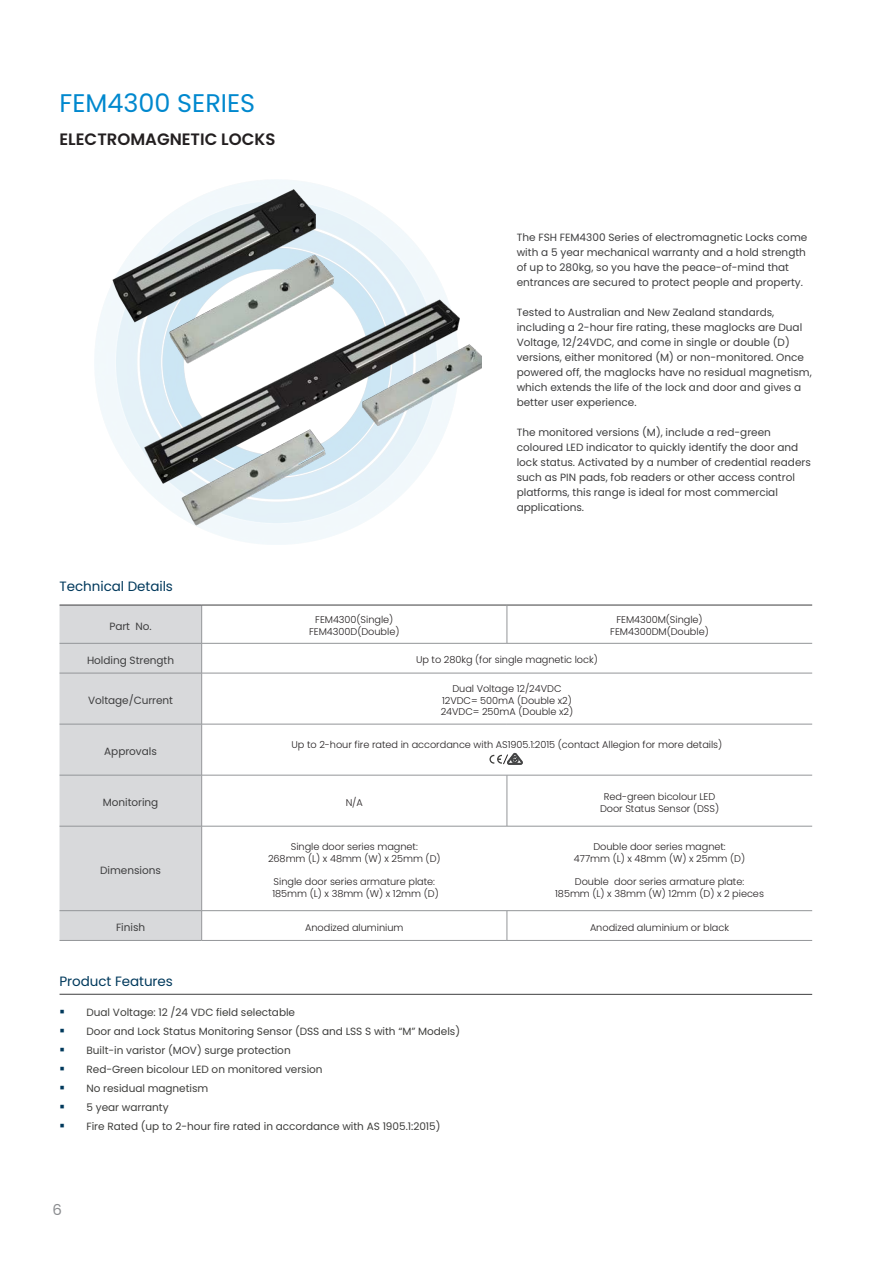
<style>
.page{position:relative;width:893px;height:1263px;background:#fff}
.page>*{position:absolute;margin:0;border:0;box-sizing:border-box;transform-origin:0 0}
.t1{font:25.5px "Poppins";color:#0088ce}
.t2{font:600 16.5px "Poppins";color:#231f20}
.t3{font:15px "Poppins";color:#8b8d90}
.t4{font:13.5px "Poppins";letter-spacing:-.005em;color:#00395c}
.t5{font:10.5px/15px "Poppins";color:#3e3e3f}
.t6{font:10.5px "Poppins";letter-spacing:-.005em;color:#3e3e3c}
.t7{font:300 9.75px/11.7px "Poppins";letter-spacing:-.005em;color:#231f20;text-align:center}
.s1{color:#00395c}
</style>
<div class="page">
<hr style="left:60px;top:994px;width:752px;height:1px;background:#3e3e3f">
<div style="left:60px;top:606px;width:141px;height:334px;background:#d8d9db"></div>
<svg style="left:202px;top:674px;width:610px;height:266px"></svg>
<svg style="left:202px;top:725px;width:610px;height:185px"></svg>
<hr style="left:60px;top:643px;width:142px;height:1px;background:#939598">
<hr style="left:202px;top:643px;width:305px;height:1px;background:#939598">
<hr style="left:507px;top:643px;width:305px;height:1px;background:#939598">
<hr style="left:60px;top:673px;width:142px;height:1px;background:#939598">
<hr style="left:202px;top:673px;width:305px;height:1px;background:#939598">
<hr style="left:507px;top:673px;width:305px;height:1px;background:#939598">
<hr style="left:60px;top:724px;width:142px;height:1px;background:#939598">
<hr style="left:202px;top:724px;width:305px;height:1px;background:#939598">
<hr style="left:507px;top:724px;width:305px;height:1px;background:#939598">
<hr style="left:60px;top:775px;width:142px;height:1px;background:#939598">
<hr style="left:507px;top:775px;width:305px;height:1px;background:#939598">
<hr style="left:60px;top:826px;width:142px;height:1px;background:#939598">
<hr style="left:202px;top:826px;width:305px;height:1px;background:#939598">
<hr style="left:507px;top:826px;width:305px;height:1px;background:#939598">
<hr style="left:201px;top:605px;width:1px;height:38px;background:#939598">
<hr style="left:201px;top:643px;width:1px;height:30px;background:#939598">
<hr style="left:201px;top:673px;width:1px;height:51px;background:#939598">
<hr style="left:201px;top:724px;width:1px;height:51px;background:#939598">
<hr style="left:201px;top:775px;width:1px;height:51px;background:#939598">
<hr style="left:201px;top:826px;width:1px;height:84px;background:#939598">
<hr style="left:60px;top:910px;width:142px;height:1px;background:#939598">
<hr style="left:202px;top:910px;width:305px;height:1px;background:#939598">
<svg style="left:201px;top:911px;width:1px;height:29px"></svg>
<hr style="left:507px;top:910px;width:305px;height:1px;background:#939598">
<hr style="left:60px;top:940px;width:142px;height:1px;background:#939598">
<hr style="left:202px;top:940px;width:305px;height:1px;background:#939598">
<hr style="left:507px;top:940px;width:305px;height:1px;background:#939598">
<hr style="left:60px;top:605px;width:142px;height:1px;background:#3e3e3f">
<hr style="left:202px;top:605px;width:305px;height:1px;background:#3e3e3f">
<hr style="left:507px;top:605px;width:305px;height:1px;background:#3e3e3f">
<hr style="left:202px;top:775px;width:305px;height:1px;background:#939598">
<hr style="left:507px;top:775px;width:1px;height:51px;background:#939598">
<svg style="left:507px;top:911px;width:1px;height:29px"></svg>
<hr style="left:507px;top:605px;width:1px;height:38px;background:#939598">
<svg style="left:489px;top:753px;width:33px;height:12px"></svg>
<img style="left:103px;top:180px;width:338px;height:364px">
<img style="left:131px;top:284px;width:350px;height:256px">
<img style="left:94px;top:189px;width:271px;height:229px">
<h1 class="t1" style="left:60px;top:88px;width:197px">FEM4300 SERIES</h1>
<h2 class="t2" style="left:60px;top:130px;width:217px">ELECTROMAGNETIC LOCKS</h2>
<p class="t4" style="left:60px;top:578px;width:115px">Technical Details</p>
<p class="t5" style="left:517px;top:230px;width:292px">The FSH FEM4300 Series of electromagnetic Locks come with a 5 year mechanical warranty and a hold strength of up to 280kg, so you have the peace-of-mind that entrances are secured to protect people and property.</p>
<p class="t5" style="left:517px;top:305px;width:297px">Tested to Australian and New Zealand standards, including a 2-hour fire rating, these maglocks are Dual Voltage, 12/24VDC, and come in single or double (D) versions, either monitored (M) or non-monitored. Once powered off, the maglocks have no residual magnetism, which extends the life of the lock and door and gives a better user experience.</p>
<p class="t5" style="left:517px;top:425px;width:296px">The monitored versions (M), include a red-green coloured LED indicator to quickly identify the door and lock status. Activated by a number of credential readers such as PIN pads, fob readers or other access control platforms, this range is ideal for most commercial applications.</p>
<p class="t5" style="left:109px;top:618px;width:44px">Part No.</p>
<p class="t7" style="left:309px;top:614px;width:92px">FEM4300(Single)<br>FEM4300D(Double)</p>
<p class="t7" style="left:610px;top:614px;width:100px">FEM4300M(Single)<br>FEM4300DM(Double)</p>
<p class="t5" style="left:87px;top:653px;width:89px">Holding Strength</p>
<p class="t7" style="left:416px;top:654px;width:183px">Up to 280kg (for single magnetic lock)</p>
<p class="t5" style="left:88px;top:693px;width:87px">Voltage/Current</p>
<p class="t7" style="left:441px;top:683px;width:134px">Dual Voltage 12/24VDC<br>12VDC= 500mA (Double x2)<br>24VDC= 250mA (Double x2)</p>
<p class="t5" style="left:104px;top:744px;width:54px">Approvals</p>
<p class="t7" style="left:292px;top:739px;width:432px">Up to 2-hour fire rated in accordance with AS1905.1:2015 (contact Allegion for more details)</p>
<p class="t5" style="left:103px;top:795px;width:57px">Monitoring</p>
<p class="t7" style="left:346px;top:796px;width:19px">N/A</p>
<p class="t7" style="left:600px;top:791px;width:121px">Red-green bicolour LED<br>Door Status Sensor (DSS)</p>
<p class="t5" style="left:100px;top:863px;width:62px">Dimensions</p>
<p class="t7" style="left:268px;top:841px;width:174px">Single door series magnet:<br>268mm (L) x 48mm (W) x 25mm (D)</p>
<p class="t7" style="left:272px;top:876px;width:168px;text-align:left">Single door series armature plate:<br>185mm (L) x 38mm (W) x 12mm (D)</p>
<p class="t7" style="left:574px;top:841px;width:173px">Double door series magnet:<br>477mm (L) x 48mm (W) x 25mm (D)</p>
<p class="t7" style="left:555px;top:876px;width:210px">Double door series armature plate:<br>185mm (L) x 38mm (W) 12mm (D) x 2 pieces</p>
<p class="t5" style="left:116px;top:920px;width:31px">Finish</p>
<p class="t7" style="left:305px;top:921px;width:100px">Anodized aluminium</p>
<p class="t7" style="left:590px;top:921px;width:141px">Anodized aluminium or black</p>
<p class="t4" style="left:60px;top:974px;width:115px">Product Features</p>
<p class="t6" style="left:60px;top:1006px;width:237px"><span class="s1">▪</span> Dual Voltage: 12 /24 VDC field selectable</p>
<p class="t6" style="left:60px;top:1025px;width:402px"><span class="s1">▪</span> Door and Lock Status Monitoring Sensor (DSS and LSS S with “M” Models)</p>
<p class="t6" style="left:60px;top:1044px;width:233px"><span class="s1">▪</span> Built-in varistor (MOV) surge protection</p>
<p class="t6" style="left:60px;top:1063px;width:265px"><span class="s1">▪</span> Red-Green bicolour LED on monitored version</p>
<p class="t6" style="left:60px;top:1082px;width:150px"><span class="s1">▪</span> No residual magnetism</p>
<p class="t6" style="left:60px;top:1101px;width:111px"><span class="s1">▪</span> 5 year warranty</p>
<p class="t6" style="left:60px;top:1120px;width:382px"><span class="s1">▪</span> Fire Rated (up to 2-hour fire rated in accordance with AS 1905.1:2015)</p>
<h3 class="t3" style="left:53px;top:1201px;width:11px">6</h3>
</div>
